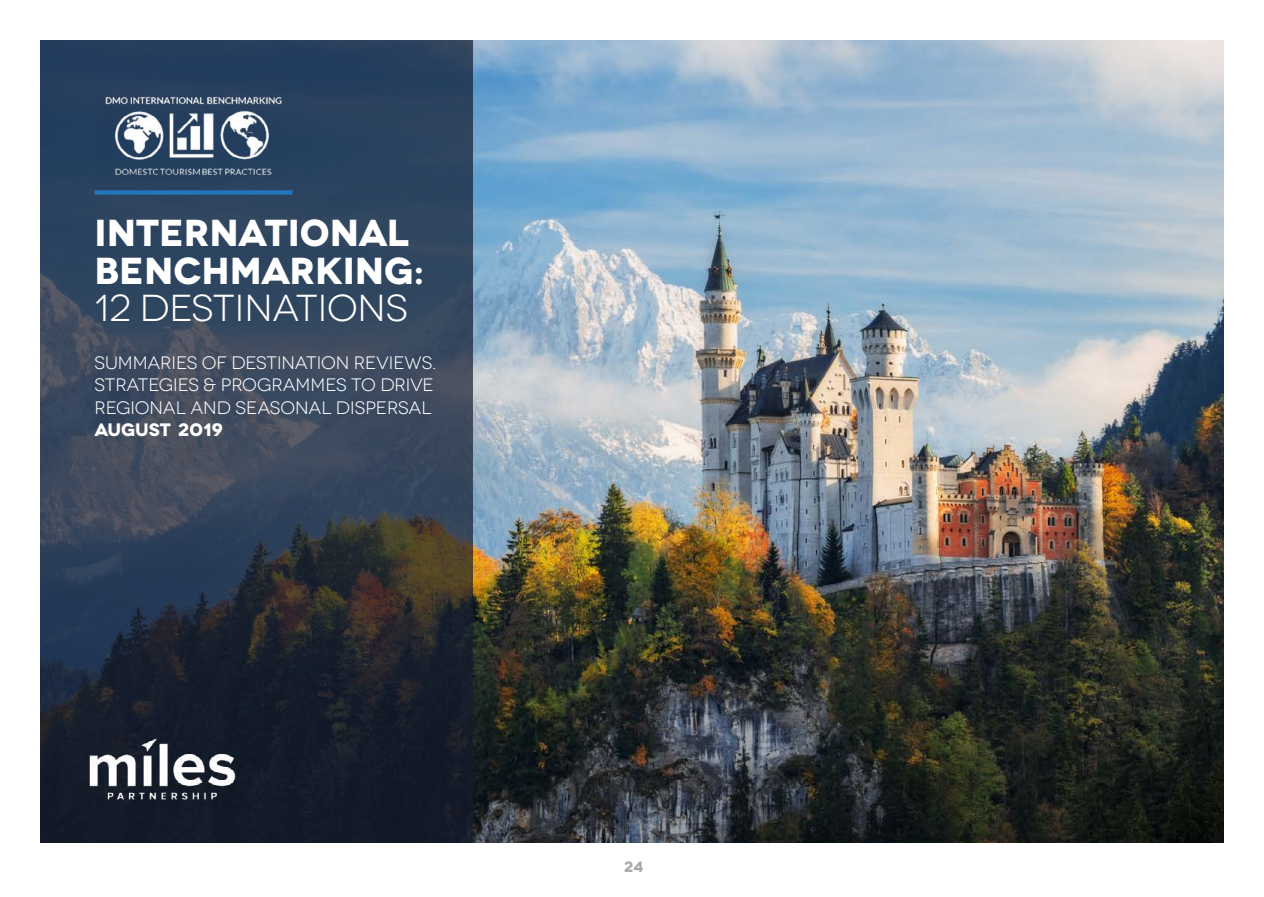
<style>
.page{position:relative;width:1264px;height:897px;background:#fff}
.page>*{position:absolute;margin:0;border:0;box-sizing:border-box;transform-origin:0 0}
.t1{font:700 37.5px/37.5px "Novecentowide";color:#fff}
.t2{font:37.5px "Novecentowide";letter-spacing:-.005em;color:#fff}
.t3{font:18px/22.5px "Novecentowide";letter-spacing:-.005em;color:#fff}
.t4{font:700 18px "Novecentowide";color:#fff}
.t5{font:700 15px "Novecentowide";color:#aca7ad}
</style>
<div class="page">
<img style="left:472px;top:41px;width:751px;height:801px">
<svg style="left:40px;top:40px;width:432px;height:802px;background:#2b394d"></svg>
<div style="left:94px;top:190px;width:198px;height:5px;background:#2474b8"></div>
<img style="left:100px;top:92px;width:188px;height:90px">
<img style="left:90px;top:728px;width:161px;height:80px">
<h1 class="t1" style="left:94px;top:215px;width:331px">INTERNATIONAL<br>BENCHMARKING:</h1>
<h1 class="t2" style="left:94px;top:286px;width:315px">12 DESTINATIONS</h1>
<p class="t3" style="left:94px;top:351px;width:343px">SUMMARIES OF DESTINATION REVIEWS.<br>STRATEGIES &amp; PROGRAMMES TO DRIVE<br>REGIONAL AND SEASONAL DISPERSAL</p>
<p class="t4" style="left:94px;top:419px;width:130px">AUGUST 2019</p>
<p class="t5" style="left:624px;top:857px;width:22px">24</p>
</div>
